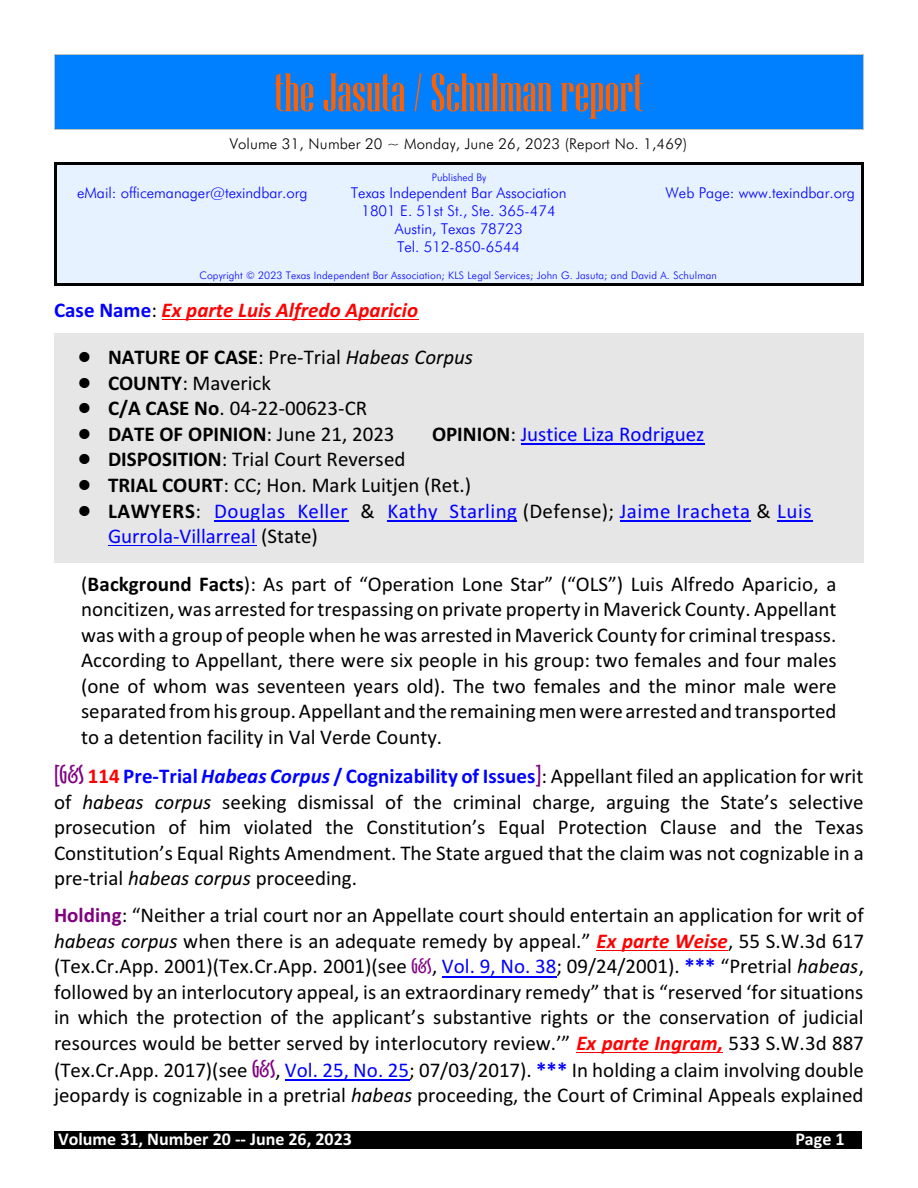
<style>
.page{position:relative;width:918px;height:1188px;background:#fff}
.page>*{position:absolute;margin:0;border:0;box-sizing:border-box;transform-origin:0 0}
.t1{font:54px "Niagara Solid";color:#ff6100}
.t2{font:21px/25.5px "Calibri";color:#000;text-align:justify}
.t3{font:italic 700 21px "Calibri";color:#f00}
.t4{font:21px "Calibri";color:#00f}
.t5{font:700 18px "Calibri";color:#fff}
.t6{font:300 15px/18px "Futura BT";color:#00f;text-align:center}
.t7{font:300 15px "Futura BT";letter-spacing:.01em;color:#000}
.t8{font:300 10.5px "Futura BT";letter-spacing:.01em;color:#00f}
.s1{font-style:normal;color:#00f}
.s2{font-weight:400;font-style:normal;color:#000}
.s3{font-weight:700}
.s4{font-style:italic}
.s5{font-weight:700;color:#000}
.s6{color:#000}
.s7{color:#00f}
.s8{font-family:"Oz Handicraft BT";font-size:24px;color:#800080}
.s9{font-weight:700;color:#f00}
.s10{font-weight:700;color:#00f}
.s11{font-weight:700;font-style:italic;color:#00f}
.s12{font-weight:700;color:#800080}
.s13{font-weight:700;font-style:italic;color:#f00}
.s14{font-family:"Oz Handicraft BT";font-size:19.5px;color:#800080}
.s15{font-family:"Oz Handicraft BT";font-size:22.5px;color:#800080}
</style>
<div class="page">
<div style="left:54px;top:162px;width:277px;height:98px;background:#e6f2ff"></div>
<hr style="left:54px;top:162px;width:3px;height:98px;background:#000">
<hr style="left:54px;top:162px;width:277px;height:3px;background:#000">
<div style="left:331px;top:162px;width:256px;height:98px;background:#e6f2ff"></div>
<hr style="left:331px;top:162px;width:256px;height:3px;background:#000">
<div style="left:587px;top:162px;width:277px;height:98px;background:#e6f2ff"></div>
<hr style="left:861px;top:162px;width:3px;height:98px;background:#000">
<hr style="left:587px;top:162px;width:277px;height:3px;background:#000">
<div style="left:54px;top:260px;width:810px;height:25px;background:#e6f2ff"></div>
<hr style="left:54px;top:260px;width:3px;height:25px;background:#000">
<hr style="left:861px;top:260px;width:3px;height:25px;background:#000">
<hr style="left:54px;top:283px;width:810px;height:2px;background:#000">
<div style="left:54px;top:54px;width:809px;height:76px;background:#0080ff"></div>
<div style="left:54px;top:333px;width:810px;height:230px;background:#e6e6e6"></div>
<hr style="left:162px;top:319px;width:256px;height:1px;background:#f00">
<hr style="left:521px;top:444px;width:184px;height:1px;background:#00f">
<hr style="left:214px;top:520px;width:135px;height:2px;background:#00f">
<hr style="left:388px;top:520px;width:129px;height:2px;background:#00f">
<hr style="left:620px;top:520px;width:131px;height:2px;background:#00f">
<hr style="left:777px;top:520px;width:35px;height:2px;background:#00f">
<hr style="left:108px;top:545px;width:148px;height:1px;background:#00f">
<hr style="left:597px;top:950px;width:131px;height:1px;background:#f00">
<hr style="left:442px;top:976px;width:115px;height:1px;background:#00f">
<hr style="left:576px;top:1052px;width:147px;height:1px;background:#f00">
<hr style="left:285px;top:1079px;width:124px;height:2px;background:#00f">
<hr style="left:54px;top:1131px;width:4px;height:18px;background:#000">
<div style="left:58px;top:1131px;width:804px;height:18px;background:#000"></div>
<h1 class="t1" style="left:274px;top:68px;width:370px">the Jasuta / Schulman report</h1>
<p class="t7" style="left:230px;top:138px;width:459px">Volume 31, Number 20 ~ Monday, June 26, 2023 (Report No. 1,469)</p>
<p class="t6" style="left:77px;top:185px;width:232px">eMail: officemanager@texindbar.org</p>
<p class="t8" style="left:432px;top:173px;width:56px">Published By</p>
<p class="t6" style="left:351px;top:185px;width:217px">Texas Independent Bar Association<br>1801 E. 51st St., Ste. 365-474<br>Austin, Texas 78723<br>Tel. 512-850-6544</p>
<p class="t6" style="left:665px;top:185px;width:191px">Web Page: www.texindbar.org</p>
<p class="t8" style="left:199px;top:271px;width:519px">Copyright © 2023 Texas Independent Bar Association; KLS Legal Services; John G. Jasuta; and David A. Schulman</p>
<p class="t3" style="left:54px;top:301px;width:366px"><span class="s1">Case Name</span><span class="s2">:</span> Ex parte Luis Alfredo Aparicio</p>
<p class="t2" style="left:108px;top:346px;width:367px;text-align:left"><span class="s3">NATURE OF CASE</span>: Pre-Trial <span class="s4">Habeas Corpus<br></span><span class="s3">COUNTY</span>: Maverick<br><span class="s3">C/A CASE No</span>. 04-22-00623-CR<br><span class="s3">DATE OF OPINION</span>: June 21, 2023</p>
<p class="t4" style="left:432px;top:425px;width:274px"><span class="s5">OPINION</span><span class="s6">:</span> Justice Liza Rodriguez</p>
<p class="t2" style="left:108px;top:448px;width:705px;text-align:left"><span class="s3">DISPOSITION</span>: Trial Court Reversed<br><span class="s3">TRIAL COURT</span>: CC; Hon. Mark Luitjen (Ret.)<br><span class="s3">LAWYERS</span>: <span class="s7">Douglas Keller</span> &amp; <span class="s7">Kathy Starling</span> (Defense); <span class="s7">Jaime Iracheta</span> &amp; <span class="s7">Luis Gurrola-Villarreal</span> (State)</p>
<p class="t2" style="left:81px;top:573px;width:757px">(<span class="s3">Background Facts</span>): As part of “Operation Lone Star” (“OLS”) Luis Alfredo Aparicio, a noncitizen, was arrested for trespassing on private property in Maverick County. Appellant was with a group of people when he was arrested in Maverick County for criminal trespass.<br>According to Appellant, there were six people in his group: two females and four males (one of whom was seventeen years old). The two females and the minor male were separated from his group.Appellant and the remaining men were arrested and transported to a detention facility in Val Verde County.</p>
<p class="t2" style="left:54px;top:765px;width:811px"><span class="s8">[G&amp;S</span> <span class="s9">114</span> <span class="s10">Pre-Trial</span> <span class="s11">Habeas Corpus</span> <span class="s10">/ Cognizability of Issues</span><span class="s8">]</span>: Appellant filed an application for writ of <span class="s4">habeas corpus</span> seeking dismissal of the criminal charge, arguing the State’s selective prosecution of him violated the Constitution’s Equal Protection Clause and the Texas Constitution’s Equal Rights Amendment. The State argued that the claim was not cognizable in a pre-trial <span class="s4">habeas corpus</span> proceeding.</p>
<p class="t2" style="left:54px;top:904px;width:812px"><span class="s12">Holding</span>: “Neither a trial court nor an Appellate court should entertain an application for writ of <span class="s4">habeas corpus</span> when there is an adequate remedy by appeal.” <span class="s13">Ex parte Weise</span>, 55 S.W.3d 617 (Tex.Cr.App. 2001)(Tex.Cr.App. 2001)(see <span class="s14">G&amp;S</span>, <span class="s7">Vol. 9, No. 38</span>; 09/24/2001). <span class="s10">***</span> “Pretrial <span class="s4">habeas</span>, followed by an interlocutory appeal, is an extraordinary remedy” that is “reserved ‘for situations in which the protection of the applicant’s substantive rights or the conservation of judicial resources would be better served by interlocutory review.’” <span class="s13">Ex parte Ingram,</span> 533 S.W.3d 887 (Tex.Cr.App. 2017)(see <span class="s15">G&amp;S</span>, <span class="s7">Vol. 25, No. 25</span>; 07/03/2017). <span class="s10">***</span> In holding a claim involving double jeopardy is cognizable in a pretrial <span class="s4">habeas</span> proceeding, the Court of Criminal Appeals explained</p>
<p class="t5" style="left:58px;top:1132px;width:295px">Volume 31, Number 20 -- June 26, 2023</p>
<p class="t5" style="left:795px;top:1132px;width:51px">Page 1</p>
</div>
